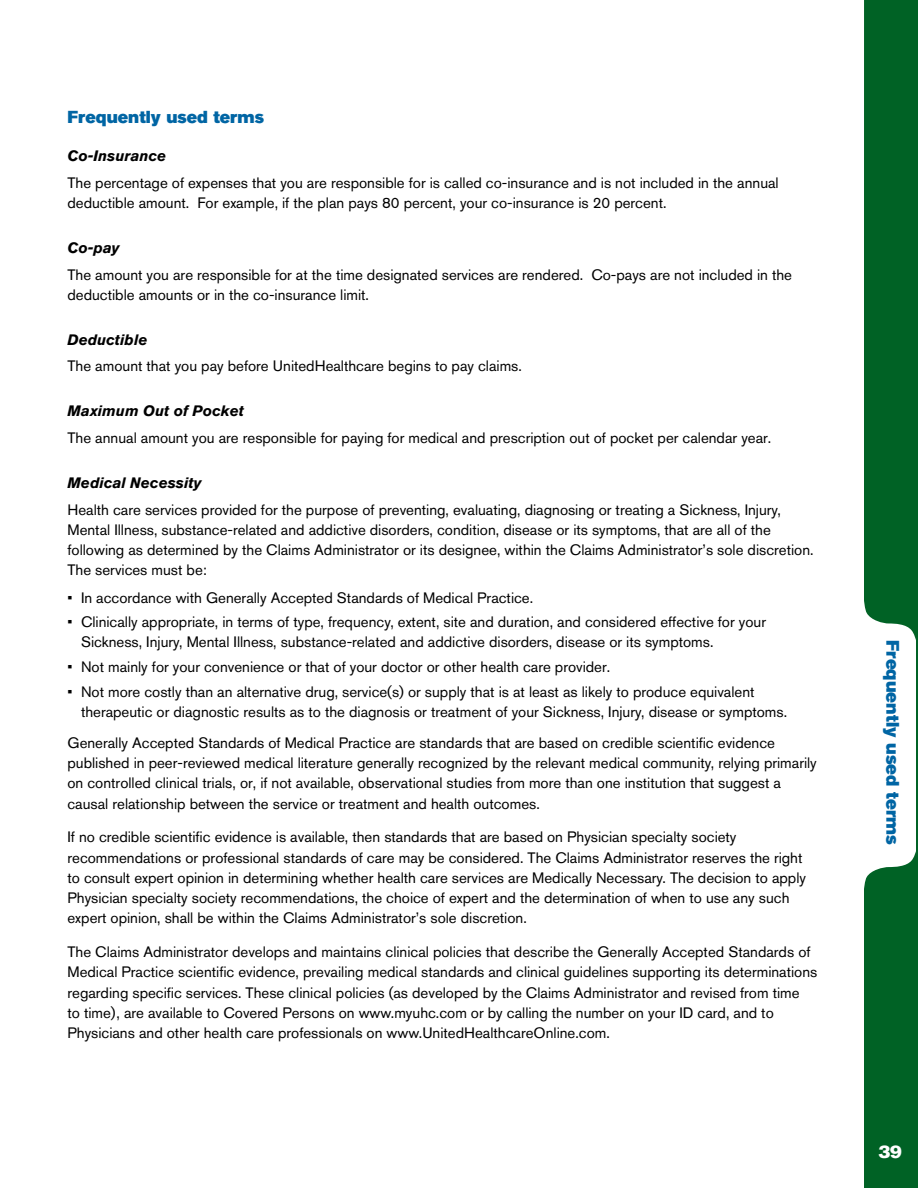
<style>
.page{position:relative;width:918px;height:1188px;background:#fff}
.page>*{position:absolute;margin:0;border:0;box-sizing:border-box;transform-origin:0 0}
.t1{font:18px "Akzidenz Grotesk BQ Super";color:#0065a4}
.t2{font:18px "Akzidenz Grotesk BQ Super";color:#fff}
.t3{font:17.25px "Akzidenz Grotesk BQ Super";color:#0065a4}
.t4{font:15px/20.2px "Akzidenz Grotesk BQ";color:#000}
.t5{font:italic 700 15px "Akzidenz Grotesk BQ";color:#000}
</style>
<div class="page">
<div style="left:864px;top:0;width:53px;height:650px;background:#006225"></div>
<svg style="left:864px;top:842px;width:53px;height:346px;background:#126d34"></svg>
<hr style="left:917px;top:0;width:1px;height:1188px;background:#006225">
<p class="t3" style="left:68px;top:107px;width:198px">Frequently used terms</p>
<p class="t5" style="left:68px;top:147px;width:100px">Co-Insurance</p>
<p class="t4" style="left:68px;top:172px;width:713px">The percentage of expenses that you are responsible for is called co-insurance and is not included in the annual deductible amount. For example, if the plan pays 80 percent, your co-insurance is 20 percent.</p>
<p class="t5" style="left:68px;top:239px;width:53px">Co-pay</p>
<p class="t4" style="left:68px;top:264px;width:726px">The amount you are responsible for at the time designated services are rendered. Co-pays are not included in the deductible amounts or in the co-insurance limit.</p>
<p class="t5" style="left:68px;top:331px;width:81px">Deductible</p>
<p class="t4" style="left:68px;top:356px;width:456px">The amount that you pay before UnitedHealthcare begins to pay claims.</p>
<p class="t5" style="left:68px;top:402px;width:178px">Maximum Out of Pocket</p>
<p class="t4" style="left:68px;top:428px;width:705px">The annual amount you are responsible for paying for medical and prescription out of pocket per calendar year.</p>
<p class="t5" style="left:68px;top:474px;width:135px">Medical Necessity</p>
<p class="t4" style="left:68px;top:499px;width:748px">Health care services provided for the purpose of preventing, evaluating, diagnosing or treating a Sickness, Injury, Mental Illness, substance-related and addictive disorders, condition, disease or its symptoms, that are all of the following as determined by the Claims Administrator or its designee, within the Claims Administrator’s sole discretion.<br>The services must be:</p>
<p class="t4" style="left:68px;top:587px;width:467px">• In accordance with Generally Accepted Standards of Medical Practice.</p>
<p class="t4" style="left:81px;top:612px;width:687px;text-indent:-14px">• Clinically appropriate, in terms of type, frequency, extent, site and duration, and considered effective for your<br>Sickness, Injury, Mental Illness, substance-related and addictive disorders, disease or its symptoms.</p>
<p class="t4" style="left:68px;top:657px;width:544px">• Not mainly for your convenience or that of your doctor or other health care provider.</p>
<p class="t4" style="left:81px;top:681px;width:708px;text-indent:-14px">• Not more costly than an alternative drug, service(s) or supply that is at least as likely to produce equivalent therapeutic or diagnostic results as to the diagnosis or treatment of your Sickness, Injury, disease or symptoms.</p>
<p class="t4" style="left:68px;top:732px;width:751px">Generally Accepted Standards of Medical Practice are standards that are based on credible scientific evidence published in peer-reviewed medical literature generally recognized by the relevant medical community, relying primarily on controlled clinical trials, or, if not available, observational studies from more than one institution that suggest a causal relationship between the service or treatment and health outcomes.</p>
<p class="t4" style="left:68px;top:827px;width:740px">If no credible scientific evidence is available, then standards that are based on Physician specialty society recommendations or professional standards of care may be considered. The Claims Administrator reserves the right to consult expert opinion in determining whether health care services are Medically Necessary. The decision to apply Physician specialty society recommendations, the choice of expert and the determination of when to use any such expert opinion, shall be within the Claims Administrator’s sole discretion.</p>
<p class="t4" style="left:68px;top:942px;width:751px">The Claims Administrator develops and maintains clinical policies that describe the Generally Accepted Standards of Medical Practice scientific evidence, prevailing medical standards and clinical guidelines supporting its determinations regarding specific services. These clinical policies (as developed by the Claims Administrator and revised from time<br>to time), are available to Covered Persons on www.myuhc.com or by calling the number on your ID card, and to Physicians and other health care professionals on www.UnitedHealthcareOnline.com.</p>
<p class="t1" style="left:903px;top:640px;width:207px;rotate:90deg">Frequently used terms</p>
<p class="t2" style="left:879px;top:1141px;width:24px">39</p>
</div>
